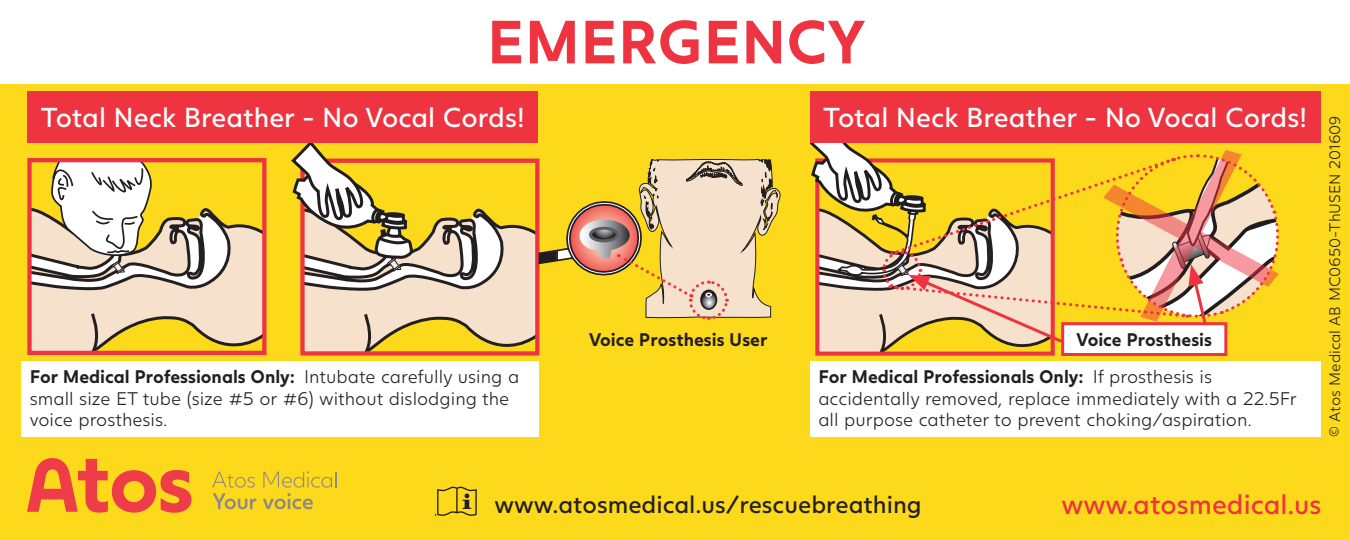
<style>
.page{position:relative;width:1350px;height:540px;background:#fdd91c}
.page>*{position:absolute;margin:0;border:0;box-sizing:border-box;transform-origin:0 0}
.t1{font:700 60px "Juli Sans";color:#ee3341}
.t2{font:27px "Juli Sans";color:#fff}
.t3{font:27px "Juli Sans";color:#ee3341}
.t4{font:24px "Juli Sans";color:#231f20}
.t5{font:300 18px/21.6px "Juli Sans";color:#231f20}
.t6{font:700 18px "Juli Sans";color:#231f20}
.t7{font:300 15px "Juli Sans";color:#231f20}
.s1{font-weight:700}
</style>
<div class="page">
<svg style="left:512px;top:224px;width:22px;height:123px;background:#ead6ba"></svg>
<div style="left:300px;top:159px;width:239px;height:197px;border:4px solid #ee3341"></div>
<svg style="left:290px;top:142px;width:222px;height:211px"></svg>
<svg style="left:239px;top:224px;width:23px;height:122px;background:#ead6bb"></svg>
<svg style="left:32px;top:163px;width:207px;height:187px"></svg>
<div style="left:27px;top:158px;width:240px;height:197px;border:4px solid #ee3341"></div>
<svg style="left:537px;top:158px;width:243px;height:163px"></svg>
<div style="left:0;top:0;width:1350px;height:83px;background:#fff"></div>
<svg style="left:212px;top:472px;width:44px;height:37px"></svg>
<svg style="left:263px;top:471px;width:73px;height:38px"></svg>
<svg style="left:27px;top:458px;width:164px;height:55px"></svg>
<svg style="left:436px;top:487px;width:41px;height:29px"></svg>
<div style="left:810px;top:361px;width:511px;height:76px;background:#fff"></div>
<div style="left:21px;top:361px;width:517px;height:76px;background:#fff"></div>
<div style="left:1061px;top:322px;width:166px;height:34px;border:3px solid #ee3341"></div>
<svg style="left:809px;top:142px;width:478px;height:212px"></svg>
<div style="left:27px;top:91px;width:511px;height:51px;background:#ee3341"></div>
<div style="left:810px;top:91px;width:511px;height:51px;background:#ee3341"></div>
<h1 class="t1" style="left:487px;top:5px;width:380px">EMERGENCY</h1>
<h2 class="t2" style="left:41px;top:101px;width:485px">Total Neck Breather - No Vocal Cords!</h2>
<h2 class="t2" style="left:823px;top:101px;width:485px">Total Neck Breather - No Vocal Cords!</h2>
<p class="t5" style="left:30px;top:366px;width:491px"><span class="s1">For Medical Professionals Only:</span> Intubate carefully using a small size ET tube (size #5 or #6) without dislodging the voice prosthesis.</p>
<p class="t6" style="left:589px;top:329px;width:180px">Voice Prosthesis User</p>
<p class="t6" style="left:1076px;top:328px;width:137px">Voice Prosthesis</p>
<p class="t5" style="left:818px;top:366px;width:480px"><span class="s1">For Medical Professionals Only:</span> If prosthesis is accidentally removed, replace immediately with a 22.5Fr all purpose catheter to prevent choking/aspiration.</p>
<p class="t7" style="left:1326px;top:437px;width:323px;rotate:-90deg">© Atos Medical AB MC0650-ThUSEN 201609</p>
<h3 class="t4" style="left:495px;top:490px;width:429px">www.atosmedical.us/rescuebreathing</h3>
<h2 class="t3" style="left:1061px;top:488px;width:262px">www.atosmedical.us</h2>
</div>
